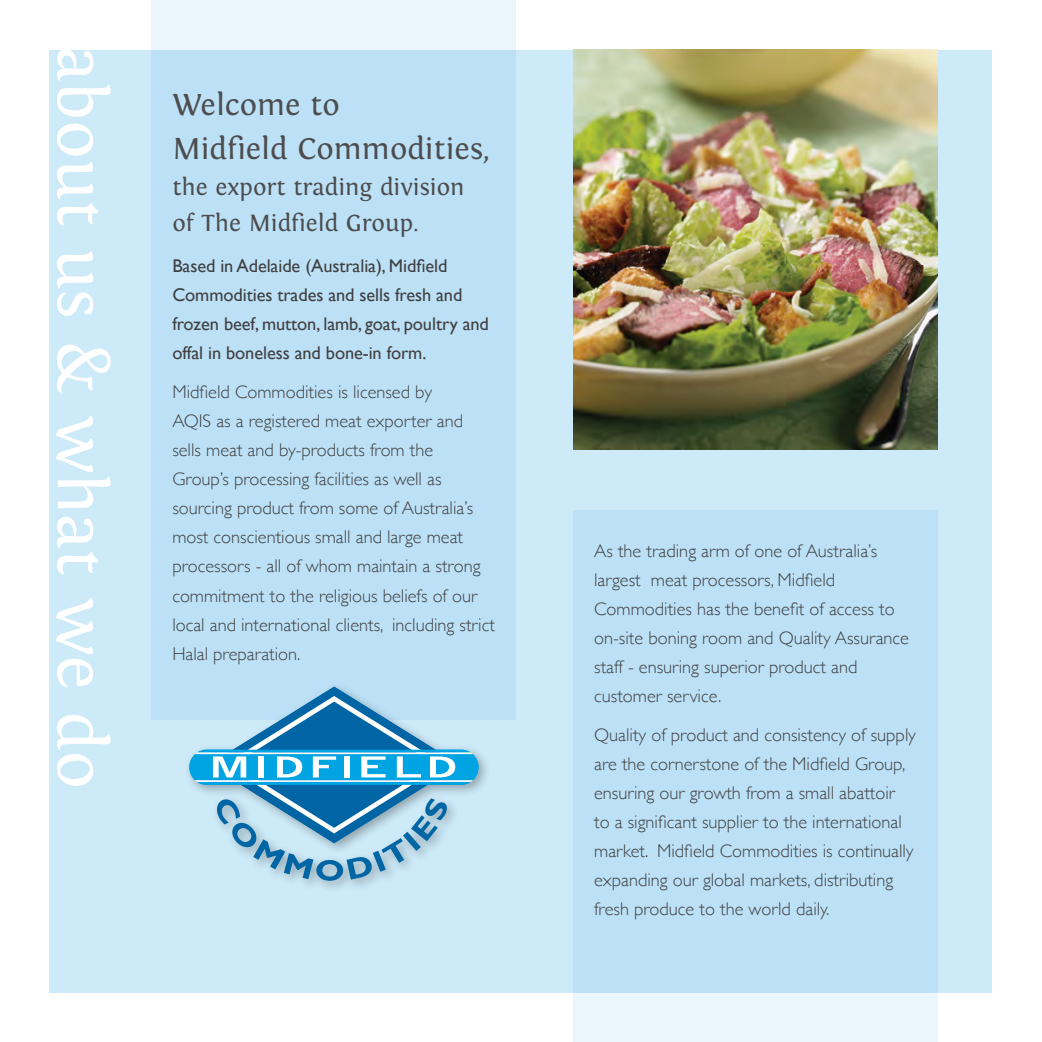
<style>
.page{position:relative;width:1042px;height:1042px;background:#fff}
.page>*{position:absolute;margin:0;border:0;box-sizing:border-box;transform-origin:0 0}
.t1{font:70px "Fontin";color:#fff}
.t2{font:31.5px/43.1px "Fontin";color:#4d4d4f}
.t3{font:24.5px/36.1px "Fontin";color:#4d4d4f}
.t4{font:300 18.38px/29.1px "Gill Sans";color:#414042}
.t5{font:18.38px/29.1px "Gill Sans";letter-spacing:-.005em;color:#414042}
</style>
<div class="page">
<div style="left:50px;top:50px;width:942px;height:942px;background:#cdeaf8"></div>
<svg style="left:152px;top:0;width:364px;height:719px;fill:#bce1f6"></svg>
<svg style="left:573px;top:510px;width:364px;height:532px;fill:#bce1f6"></svg>
<div style="left:183px;top:681px;width:308px;height:212px;background:#000;opacity:.3"></div>
<svg style="left:189px;top:686px;width:289px;height:195px"></svg>
<img style="left:573px;top:50px;width:364px;height:399px">
<p class="t1" style="left:120px;top:47px;width:744px;rotate:90deg">about us &amp; what we do</p>
<p class="t2" style="left:172px;top:83px;width:319px">Welcome to<br>Midfield Commodities,</p>
<p class="t3" style="left:172px;top:168px;width:294px">the export trading division of The Midfield Group.</p>
<p class="t5" style="left:172px;top:251px;width:318px">Based in Adelaide (Australia), Midfield Commodities trades and sells fresh and frozen beef, mutton, lamb, goat, poultry and offal in boneless and bone-in form.</p>
<p class="t4" style="left:172px;top:377px;width:324px">Midfield Commodities is licensed by<br>AQIS as a registered meat exporter and sells meat and by-products from the<br>Group’s processing facilities as well as sourcing product from some of Australia’s most conscientious small and large meat processors - all of whom maintain a strong commitment to the religious beliefs of our local and international clients, including strict Halal preparation.</p>
<p class="t4" style="left:594px;top:535px;width:316px">As the trading arm of one of Australia’s largest meat processors, Midfield Commodities has the benefit of access to on-site boning room and Quality Assurance staff - ensuring superior product and customer service.</p>
<p class="t4" style="left:594px;top:719px;width:323px">Quality of product and consistency of supply are the cornerstone of the Midfield Group, ensuring our growth from a small abattoir<br>to a significant supplier to the international market. Midfield Commodities is continually expanding our global markets, distributing fresh produce to the world daily.</p>
</div>
